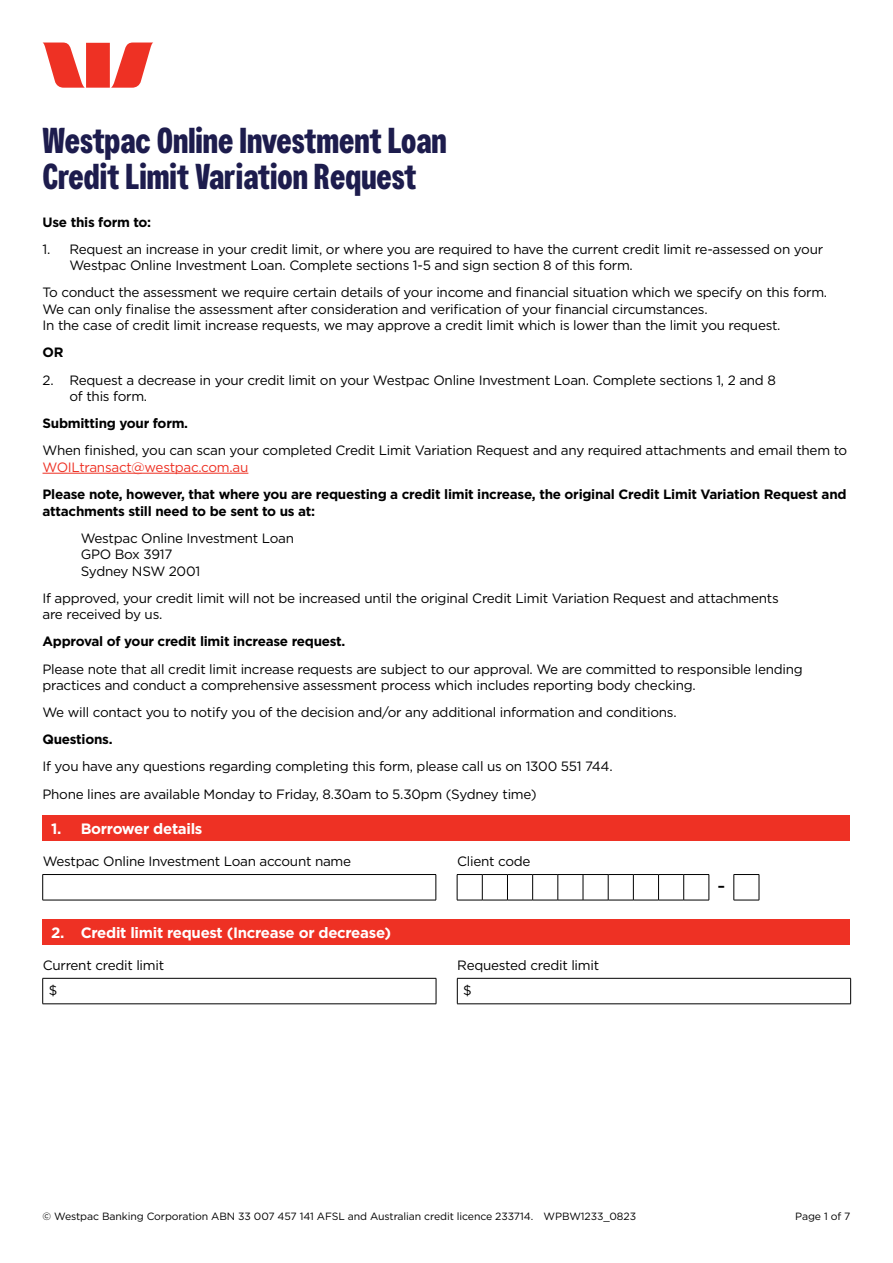
<style>
.page{position:relative;width:893px;height:1263px;background:#fff}
.page>*{position:absolute;margin:0;border:0;box-sizing:border-box;transform-origin:0 0}
.t1{font:700 36px/36px "Westpac";color:#1d1c4d}
.t2{font:700 15px "Gotham";letter-spacing:-.02em;color:#fff}
.t3{font:13.5px/16.5px "Gotham";letter-spacing:-.02em;color:#000}
.t4{font:700 13.5px/16.5px "Gotham";letter-spacing:-.02em;color:#000}
.t5{font:13.5px "Gotham";letter-spacing:-.02em;color:#ee3124}
.t6{font:10.5px "Gotham";letter-spacing:-.01em;color:#000}
</style>
<div class="page">
<svg style="left:43px;top:43px;width:110px;height:45px"></svg>
<hr style="left:43px;top:473px;width:205px;height:1px;background:#ee3124">
<div style="left:43px;top:815px;width:807px;height:26px;background:#ee3124"></div>
<svg style="left:42px;top:874px;width:718px;height:27px"></svg>
<div style="left:43px;top:919px;width:807px;height:25px;background:#ee3124"></div>
<svg style="left:42px;top:978px;width:809px;height:26px"></svg>
<hr style="left:457px;top:1003px;width:394px;height:1px;background:#000">
<h1 class="t1" style="left:43px;top:122px;width:406px">Westpac Online Investment Loan<br>Credit Limit Variation Request</h1>
<p class="t4" style="left:43px;top:213px;width:110px">Use this form to:</p>
<p class="t3" style="left:70px;top:240px;width:755px;text-indent:-27px">1. Request an increase in your credit limit, or where you are required to have the current credit limit re-assessed on your<br>Westpac Online Investment Loan. Complete sections 1-5 and sign section 8 of this form.</p>
<p class="t3" style="left:43px;top:284px;width:786px">To conduct the assessment we require certain details of your income and financial situation which we specify on this form.<br>We can only finalise the assessment after consideration and verification of your financial circumstances.<br>In the case of credit limit increase requests, we may approve a credit limit which is lower than the limit you request.</p>
<p class="t4" style="left:43px;top:344px;width:22px">OR</p>
<p class="t3" style="left:70px;top:371px;width:708px;text-indent:-27px">2. Request a decrease in your credit limit on your Westpac Online Investment Loan. Complete sections 1, 2 and 8 of this form.</p>
<p class="t4" style="left:43px;top:415px;width:147px">Submitting your form.</p>
<p class="t3" style="left:43px;top:442px;width:806px">When finished, you can scan your completed Credit Limit Variation Request and any required attachments and email them to</p>
<p class="t5" style="left:43px;top:458px;width:207px">WOILtransact@westpac.com.au</p>
<p class="t4" style="left:43px;top:486px;width:806px">Please note, however, that where you are requesting a credit limit increase, the original Credit Limit Variation Request and attachments still need to be sent to us at:</p>
<p class="t3" style="left:81px;top:529px;width:215px">Westpac Online Investment Loan<br>GPO Box 3917<br>Sydney NSW 2001</p>
<p class="t3" style="left:43px;top:589px;width:738px">If approved, your credit limit will not be increased until the original Credit Limit Variation Request and attachments are received by us.</p>
<p class="t4" style="left:43px;top:633px;width:304px">Approval of your credit limit increase request.</p>
<p class="t3" style="left:43px;top:660px;width:762px">Please note that all credit limit increase requests are subject to our approval. We are committed to responsible lending practices and conduct a comprehensive assessment process which includes reporting body checking.</p>
<p class="t3" style="left:43px;top:704px;width:636px">We will contact you to notify you of the decision and/or any additional information and conditions.</p>
<p class="t4" style="left:43px;top:731px;width:72px">Questions.</p>
<p class="t3" style="left:43px;top:753px;width:572px;line-height:27.2px">If you have any questions regarding completing this form, please call us on 1300 551 744.<br>Phone lines are available Monday to Friday, 8.30am to 5.30pm (Sydney time)</p>
<p class="t2" style="left:51px;top:819px;width:153px">1. Borrower details</p>
<p class="t3" style="left:43px;top:853px;width:310px">Westpac Online Investment Loan account name</p>
<p class="t3" style="left:457px;top:853px;width:75px">Client code</p>
<p class="t4" style="left:718px;top:878px;width:9px">–</p>
<p class="t2" style="left:51px;top:922px;width:342px">2. Credit limit request (Increase or decrease)</p>
<p class="t3" style="left:43px;top:956px;width:123px">Current credit limit</p>
<p class="t3" style="left:457px;top:956px;width:143px">Requested credit limit</p>
<p class="t3" style="left:49px;top:982px;width:10px">$</p>
<p class="t3" style="left:463px;top:982px;width:10px">$</p>
<p class="t6" style="left:43px;top:1210px;width:595px">© Westpac Banking Corporation ABN 33 007 457 141 AFSL and Australian credit licence 233714. WPBW1233_0823</p>
<p class="t6" style="left:795px;top:1210px;width:57px">Page 1 of 7</p>
</div>
